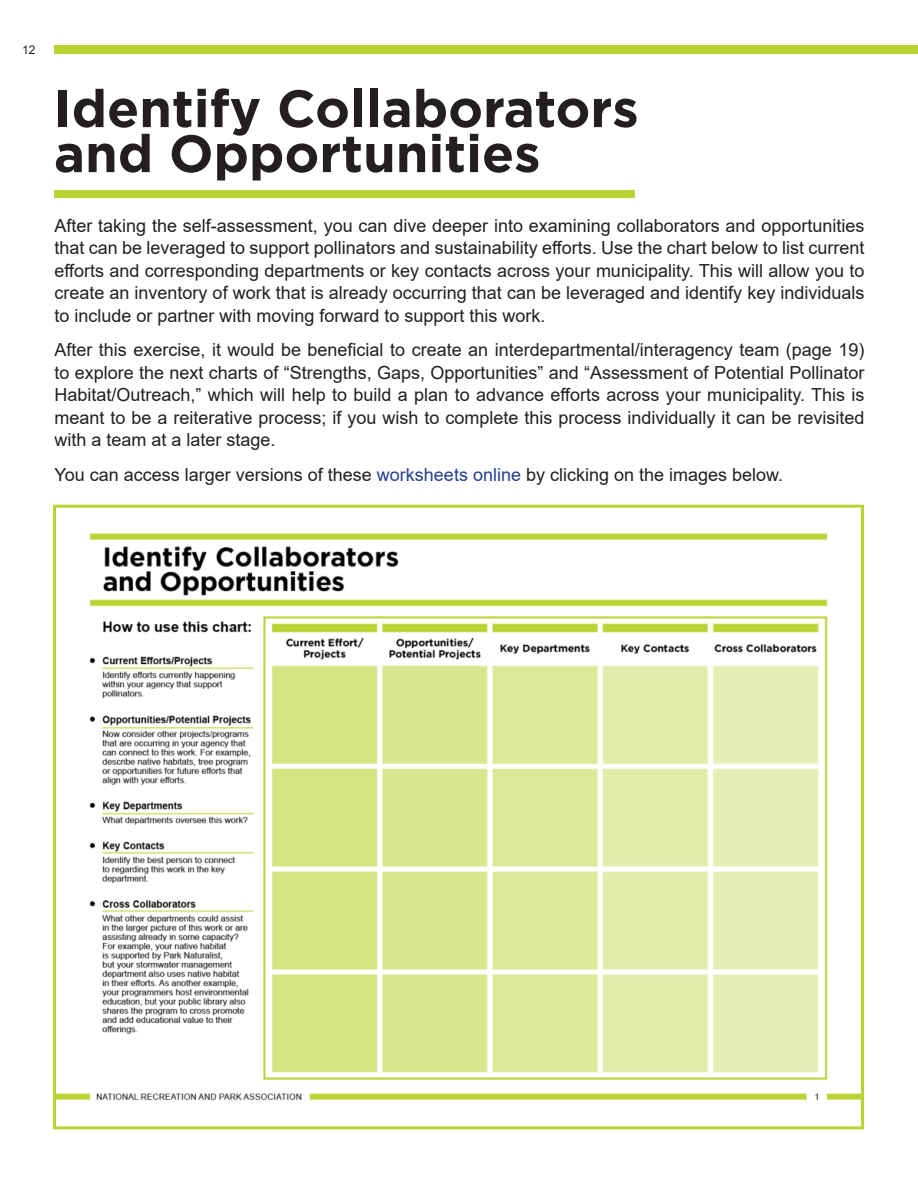
<style>
.page{position:relative;width:918px;height:1188px;background:#fff}
.page>*{position:absolute;margin:0;border:0;box-sizing:border-box;transform-origin:0 0}
.t1{font:700 52.5px/45px "Gotham";color:#231f20}
.t2{font:18px/22.5px "Arial";color:#231f20;text-align:justify}
.t3{font:12px "Arial";color:#231f20}
.s1{color:#253f8e}
</style>
<div class="page">
<div style="left:54px;top:45px;width:864px;height:9px;background:#b8d432"></div>
<div style="left:54px;top:190px;width:580px;height:8px;background:#b8d432"></div>
<img style="left:57px;top:533px;width:803px;height:567px">
<div style="left:53px;top:505px;width:811px;height:624px;border:3px solid #b8d432"></div>
<p class="t3" style="left:22px;top:42px;width:15px">12</p>
<p class="t1" style="left:54px;top:85px;width:586px">Identify Collaborators and Opportunities</p>
<p class="t2" style="left:54px;top:214px;width:811px">After taking the self-assessment, you can dive deeper into examining collaborators and opportunities that can be leveraged to support pollinators and sustainability efforts. Use the chart below to list current efforts and corresponding departments or key contacts across your municipality. This will allow you to create an inventory of work that is already occurring that can be leveraged and identify key individuals to include or partner with moving forward to support this work.</p>
<p class="t2" style="left:54px;top:339px;width:811px">After this exercise, it would be beneficial to create an interdepartmental/interagency team (page 19) to explore the next charts of “Strengths, Gaps, Opportunities” and “Assessment of Potential Pollinator Habitat/Outreach,” which will help to build a plan to advance efforts across your municipality. This is meant to be a reiterative process; if you wish to complete this process individually it can be revisited with a team at a later stage.</p>
<p class="t2" style="left:54px;top:463px;width:730px">You can access larger versions of these <span class="s1">worksheets online</span> by clicking on the images below.</p>
</div>
